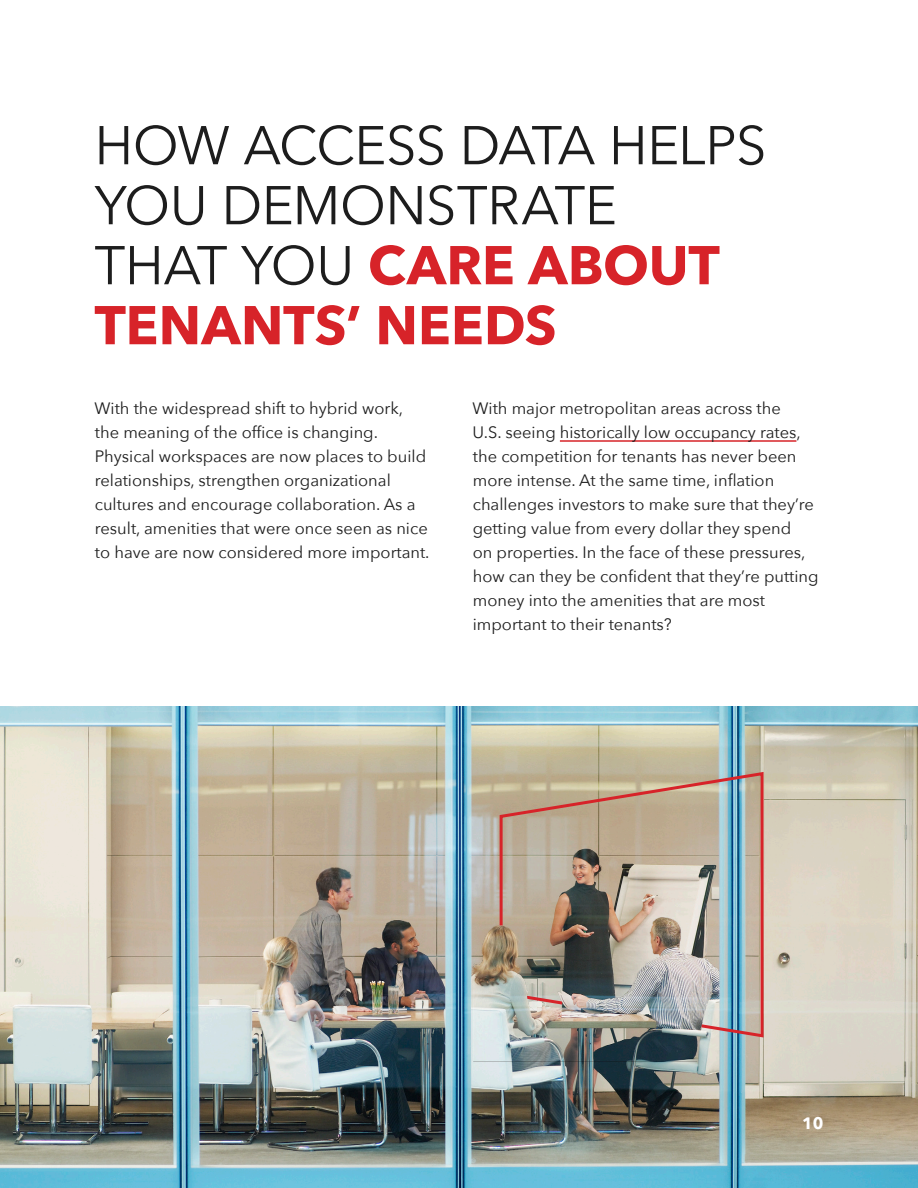
<style>
.page{position:relative;width:918px;height:1188px;background:#fff}
.page>*{position:absolute;margin:0;border:0;box-sizing:border-box;transform-origin:0 0}
.Heading_1{font:54px/60px "Avenir Next";letter-spacing:-.01em;color:#1d1d1d}
.t1{font:16.5px/24px "Avenir Next";color:#1d1d1d}
.t2{font:700 16.5px "Avenir Next";color:#fff}
.s1{font-weight:700;color:#d72329}
</style>
<div class="page">
<img style="left:0;top:707px;width:918px;height:43px">
<hr style="left:560px;top:440px;width:236px;height:2px;background:#d72329">
<img style="left:0;top:750px;width:918px;height:438px">
<p class="Heading_1" style="left:94px;top:113px;width:674px">HOW ACCESS DATA HELPS<br>YOU DEMONSTRATE<br>THAT YOU <span class="s1">CARE ABOUT<br>TENANTS’ NEEDS</span></p>
<p class="t1" style="left:95px;top:396px;width:337px">With the widespread shift to hybrid work, the meaning of the office is changing.<br>Physical workspaces are now places to build relationships, strengthen organizational cultures and encourage collaboration. As a result, amenities that were once seen as nice to have are now considered more important.</p>
<p class="t1" style="left:473px;top:396px;width:347px">With major metropolitan areas across the<br>U.S. seeing historically low occupancy rates, the competition for tenants has never been more intense. At the same time, inflation challenges investors to make sure that they’re getting value from every dollar they spend<br>on properties. In the face of these pressures, how can they be confident that they’re putting money into the amenities that are most important to their tenants?</p>
<p class="t2" style="left:802px;top:1109px;width:23px">10</p>
</div>
